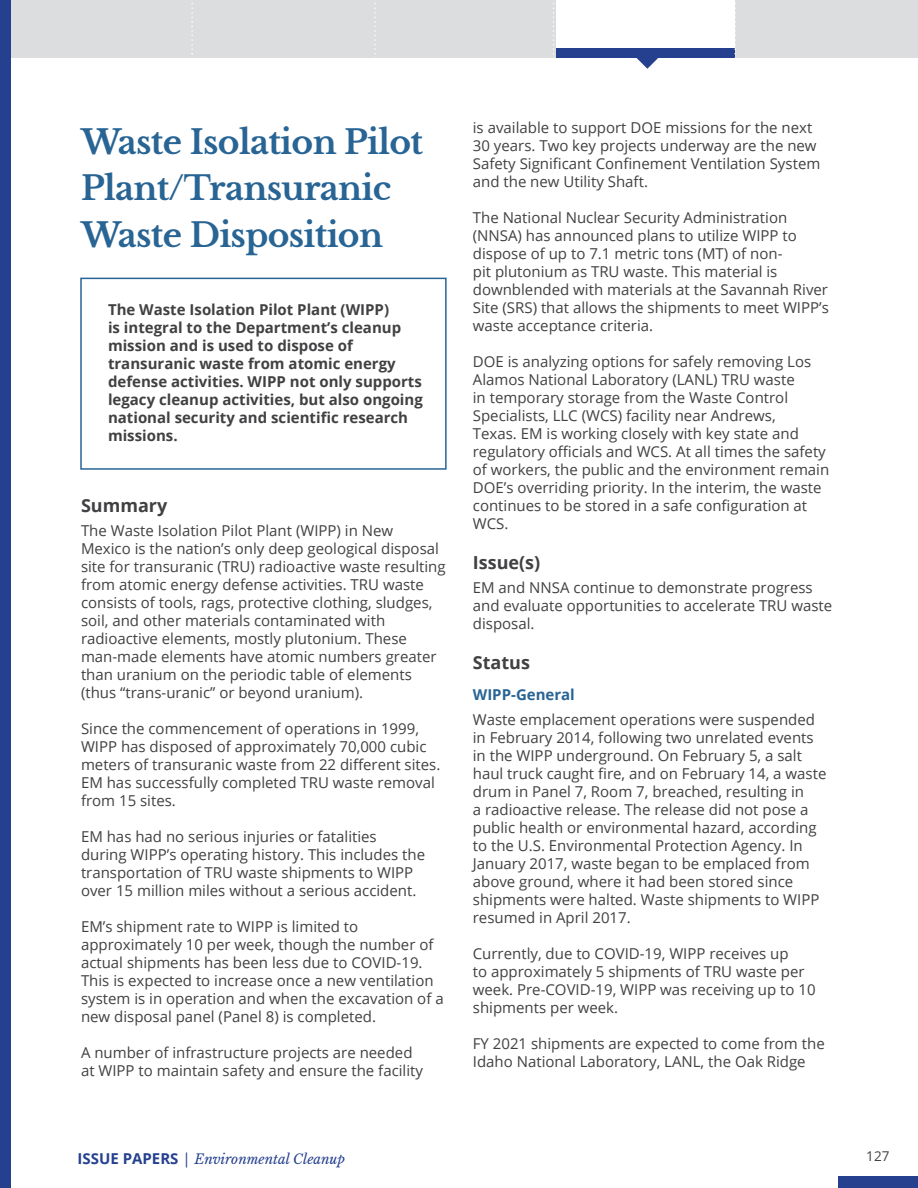
<style>
.page{position:relative;width:918px;height:1188px;background:#fff}
.page>*{position:absolute;margin:0;border:0;box-sizing:border-box;transform-origin:0 0}
.t1{font:700 33px/46.8px "Libre Baskerville";letter-spacing:-.02em;color:#286494}
.t2{font:700 18px "Open Sans";color:#414042}
.t3{font:15px/18px "Open Sans";color:#414042}
.t4{font:700 15px/18px "Open Sans";color:#414042}
.t5{font:700 15px "Open Sans";color:#286494}
.t6{font:italic 13.5px "Libre Baskerville";color:#25408f}
.t7{font:13.5px "Open Sans";color:#414042}
.s1{font-family:"Open Sans";font-weight:700;font-style:normal;font-size:15px}
.s2{font-family:"Open Sans";font-style:normal;font-size:15px}
</style>
<div class="page">
<div style="left:545px;top:48px;width:197px;height:10px;background:#25408f"></div>
<svg style="left:636px;top:58px;width:22px;height:11px"></svg>
<div style="left:370px;top:0;width:186px;height:58px;background:#dcddde"></div>
<div style="left:838px;top:1176px;width:80px;height:12px;background:#25408f"></div>
<div style="left:8px;top:0;width:184px;height:58px;background:#dcddde"></div>
<div style="left:192px;top:0;width:184px;height:58px;background:#dcddde"></div>
<svg style="left:374px;top:3px;width:2px;height:51px"></svg>
<div style="left:735px;top:0;width:183px;height:58px;background:#dcddde"></div>
<svg style="left:553px;top:3px;width:1px;height:55px"></svg>
<svg style="left:734px;top:3px;width:2px;height:55px"></svg>
<svg style="left:191px;top:3px;width:2px;height:51px"></svg>
<div style="left:0;top:0;width:11px;height:1188px;background:#25408f"></div>
<div style="left:80px;top:278px;width:367px;height:192px;border:2px solid #286494"></div>
<h1 class="t1" style="left:81px;top:118px;width:344px">Waste Isolation Pilot<br>Plant/Transuranic<br>Waste Disposition</h1>
<p class="t4" style="left:108px;top:300px;width:316px">The Waste Isolation Pilot Plant (WIPP)<br>is integral to the Department’s cleanup mission and is used to dispose of transuranic waste from atomic energy defense activities. WIPP not only supports legacy cleanup activities, but also ongoing national security and scientific research missions.</p>
<p class="t2" style="left:81px;top:492px;width:88px">Summary</p>
<p class="t3" style="left:81px;top:522px;width:366px">The Waste Isolation Pilot Plant (WIPP) in New Mexico is the nation’s only deep geological disposal site for transuranic (TRU) radioactive waste resulting from atomic energy defense activities. TRU waste consists of tools, rags, protective clothing, sludges, soil, and other materials contaminated with radioactive elements, mostly plutonium. These man-made elements have atomic numbers greater than uranium on the periodic table of elements (thus “trans-uranic” or beyond uranium).</p>
<p class="t3" style="left:81px;top:720px;width:361px">Since the commencement of operations in 1999, WIPP has disposed of approximately 70,000 cubic meters of transuranic waste from 22 different sites.<br>EM has successfully completed TRU waste removal from 15 sites.</p>
<p class="t3" style="left:81px;top:828px;width:346px">EM has had no serious injuries or fatalities during WIPP’s operating history. This includes the transportation of TRU waste shipments to WIPP over 15 million miles without a serious accident.</p>
<p class="t3" style="left:81px;top:918px;width:364px">EM’s shipment rate to WIPP is limited to approximately 10 per week, though the number of actual shipments has been less due to COVID-19.<br>This is expected to increase once a new ventilation system is in operation and when the excavation of a new disposal panel (Panel 8) is completed.</p>
<p class="t3" style="left:81px;top:1044px;width:344px">A number of infrastructure projects are needed at WIPP to maintain safety and ensure the facility</p>
<p class="t3" style="left:473px;top:118px;width:349px">is available to support DOE missions for the next 30 years. Two key projects underway are the new Safety Significant Confinement Ventilation System and the new Utility Shaft.</p>
<p class="t3" style="left:473px;top:208px;width:358px">The National Nuclear Security Administration (NNSA) has announced plans to utilize WIPP to dispose of up to 7.1 metric tons (MT) of non-<br>pit plutonium as TRU waste. This material is downblended with materials at the Savannah River Site (SRS) that allows the shipments to meet WIPP’s waste acceptance criteria.</p>
<p class="t3" style="left:473px;top:352px;width:358px">DOE is analyzing options for safely removing Los Alamos National Laboratory (LANL) TRU waste<br>in temporary storage from the Waste Control Specialists, LLC (WCS) facility near Andrews,<br>Texas. EM is working closely with key state and regulatory officials and WCS. At all times the safety of workers, the public and the environment remain DOE’s overriding priority. In the interim, the waste continues to be stored in a safe configuration at WCS.</p>
<p class="t2" style="left:473px;top:549px;width:69px">Issue(s)</p>
<p class="t3" style="left:473px;top:578px;width:361px">EM and NNSA continue to demonstrate progress and evaluate opportunities to accelerate TRU waste disposal.</p>
<p class="t2" style="left:473px;top:650px;width:59px">Status</p>
<p class="t5" style="left:473px;top:684px;width:104px">WIPP-General</p>
<p class="t3" style="left:473px;top:710px;width:355px">Waste emplacement operations were suspended in February 2014, following two unrelated events in the WIPP underground. On February 5, a salt haul truck caught fire, and on February 14, a waste drum in Panel 7, Room 7, breached, resulting in<br>a radioactive release. The release did not pose a public health or environmental hazard, according to the U.S. Environmental Protection Agency. In January 2017, waste began to be emplaced from above ground, where it had been stored since shipments were halted. Waste shipments to WIPP resumed in April 2017.</p>
<p class="t3" style="left:473px;top:944px;width:344px">Currently, due to COVID-19, WIPP receives up<br>to approximately 5 shipments of TRU waste per week. Pre-COVID-19, WIPP was receiving up to 10 shipments per week.</p>
<p class="t3" style="left:473px;top:1034px;width:353px">FY 2021 shipments are expected to come from the<br>Idaho National Laboratory, LANL, the Oak Ridge</p>
<p class="t6" style="left:78px;top:1150px;width:269px"><span class="s1">ISSUE PAPERS</span> <span class="s2">|</span> Environmental Cleanup</p>
<p class="t7" style="left:866px;top:1147px;width:25px">127</p>
</div>
